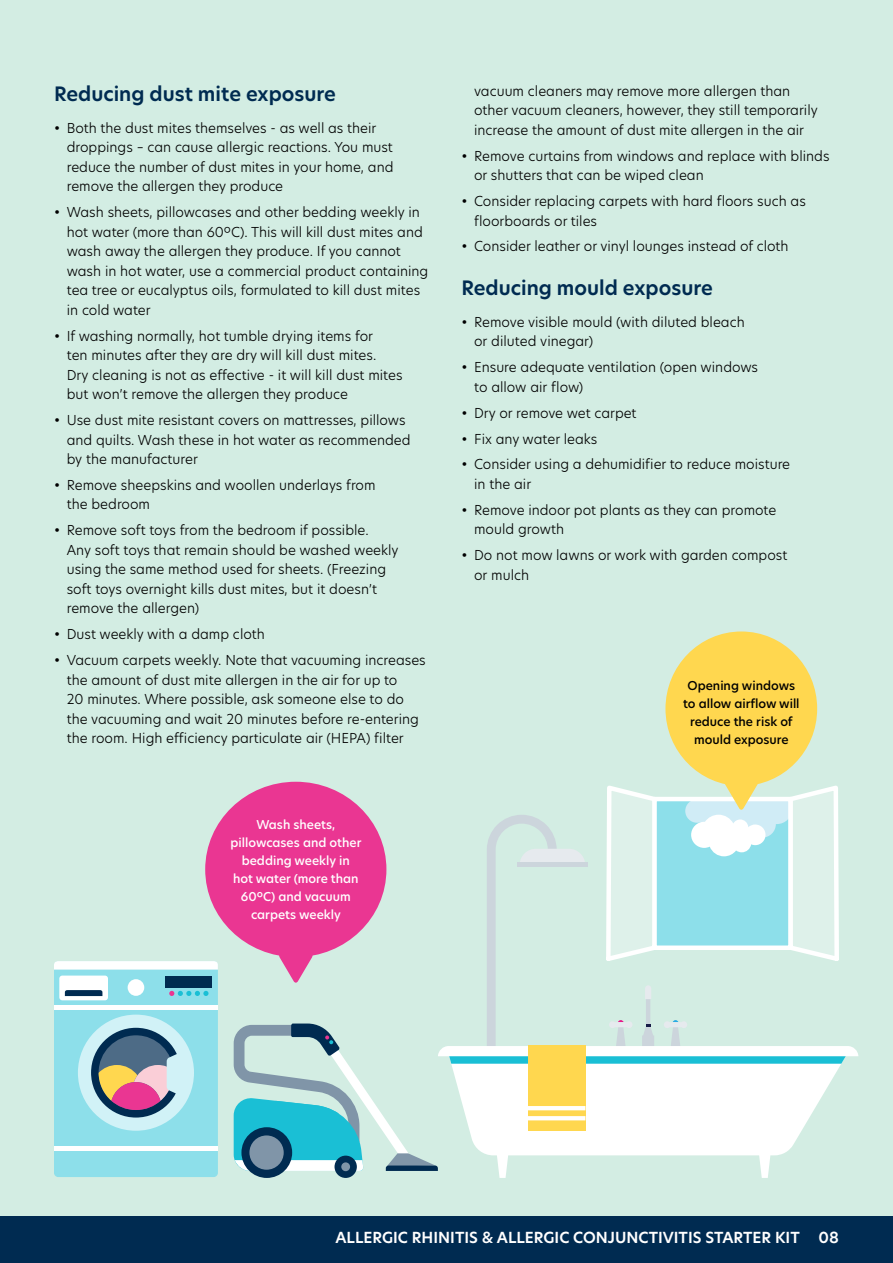
<style>
.page{position:relative;width:893px;height:1263px;background:#fff}
.page>*{position:absolute;margin:0;border:0;box-sizing:border-box;transform-origin:0 0}
.t1{font:600 19.5px "New Hero";color:#002b51}
.t2{font:600 15px "New Hero";color:#fff}
.t3{font:300 13.5px/19.5px "New Hero";color:#000}
.t4{font:500 12px/18px "New Hero";color:#fff;text-align:center}
.t5{font:500 12px/18px "New Hero";color:#000;text-align:center}
</style>
<div class="page">
<div style="left:0;top:0;width:893px;height:1216px;background:#d3ede3"></div>
<div style="left:0;top:1216px;width:893px;height:47px;background:#002b51"></div>
<div style="left:54px;top:961px;width:164px;height:216px;background:#8ddfea;border-radius:4px"></div>
<svg style="left:54px;top:961px;width:164px;height:8px"></svg>
<div style="left:54px;top:1005px;width:164px;height:5px;background:#fff"></div>
<hr style="left:54px;top:1146px;width:164px;height:4px;background:#fff">
<div style="left:78px;top:1014px;width:116px;height:117px;background:#d1f2f7;border-radius:50%"></div>
<div style="left:91px;top:1028px;width:90px;height:89px;background:#002b51;border-radius:50%"></div>
<div style="left:99px;top:1035px;width:74px;height:75px;background:#4d6b86;border-radius:50%"></div>
<svg style="left:99px;top:1051px;width:85px;height:59px"></svg>
<div style="left:59px;top:975px;width:49px;height:25px;background:#fff;border-radius:3px"></div>
<svg style="left:65px;top:990px;width:37px;height:6px"></svg>
<div style="left:128px;top:979px;width:16px;height:17px;background:#fff;border-radius:50%"></div>
<div style="left:166px;top:975px;width:46px;height:12px;background:#002b51"></div>
<svg style="left:169px;top:991px;width:40px;height:5px"></svg>
<div style="left:205px;top:782px;width:181px;height:175px;background:#ea3692;border-radius:50%"></div>
<div style="left:665px;top:631px;width:152px;height:155px;background:#ffd74f;border-radius:50%"></div>
<svg style="left:234px;top:757px;width:624px;height:421px"></svg>
<h1 class="t1" style="left:54px;top:80px;width:283px">Reducing dust mite exposure</h1>
<p class="t3" style="left:67px;top:118px;width:328px;text-indent:-13px">• Both the dust mites themselves - as well as their droppings – can cause allergic reactions. You must reduce the number of dust mites in your home, and remove the allergen they produce</p>
<p class="t3" style="left:67px;top:202px;width:363px;text-indent:-13px">• Wash sheets, pillowcases and other bedding weekly in hot water (more than 60ºC). This will kill dust mites and wash away the allergen they produce. If you cannot wash in hot water, use a commercial product containing tea tree or eucalyptus oils, formulated to kill dust mites in cold water</p>
<p class="t3" style="left:67px;top:326px;width:337px;text-indent:-13px">• If washing normally, hot tumble drying items for<br>ten minutes after they are dry will kill dust mites.<br>Dry cleaning is not as effective - it will kill dust mites but won’t remove the allergen they produce</p>
<p class="t3" style="left:67px;top:410px;width:345px;text-indent:-13px">• Use dust mite resistant covers on mattresses, pillows and quilts. Wash these in hot water as recommended by the manufacturer</p>
<p class="t3" style="left:67px;top:475px;width:310px;text-indent:-13px">• Remove sheepskins and woollen underlays from the bedroom</p>
<p class="t3" style="left:67px;top:520px;width:333px;text-indent:-13px">• Remove soft toys from the bedroom if possible.<br>Any soft toys that remain should be washed weekly using the same method used for sheets. (Freezing soft toys overnight kills dust mites, but it doesn’t remove the allergen)</p>
<p class="t3" style="left:54px;top:624px;width:212px">• Dust weekly with a damp cloth</p>
<p class="t3" style="left:67px;top:650px;width:361px;text-indent:-13px">• Vacuum carpets weekly. Note that vacuuming increases the amount of dust mite allergen in the air for up to<br>20 minutes. Where possible, ask someone else to do the vacuuming and wait 20 minutes before re-entering the room. High efficiency particulate air (HEPA) filter</p>
<p class="t4" style="left:231px;top:815px;width:132px">Wash sheets, pillowcases and other bedding weekly in hot water (more than<br>60ºC) and vacuum carpets weekly</p>
<p class="t3" style="left:474px;top:81px;width:345px">vacuum cleaners may remove more allergen than other vacuum cleaners, however, they still temporarily increase the amount of dust mite allergen in the air</p>
<p class="t3" style="left:474px;top:146px;width:357px;text-indent:-13px">• Remove curtains from windows and replace with blinds or shutters that can be wiped clean</p>
<p class="t3" style="left:474px;top:191px;width:333px;text-indent:-13px">• Consider replacing carpets with hard floors such as floorboards or tiles</p>
<p class="t3" style="left:461px;top:236px;width:329px">• Consider leather or vinyl lounges instead of cloth</p>
<h1 class="t1" style="left:461px;top:274px;width:253px">Reducing mould exposure</h1>
<p class="t3" style="left:474px;top:312px;width:272px;text-indent:-13px">• Remove visible mould (with diluted bleach or diluted vinegar)</p>
<p class="t3" style="left:474px;top:357px;width:285px;text-indent:-13px">• Ensure adequate ventilation (open windows to allow air flow)</p>
<p class="t3" style="left:461px;top:403px;width:177px">• Dry or remove wet carpet</p>
<p class="t3" style="left:461px;top:428px;width:137px">• Fix any water leaks</p>
<p class="t3" style="left:474px;top:454px;width:318px;text-indent:-13px">• Consider using a dehumidifier to reduce moisture in the air</p>
<p class="t3" style="left:474px;top:500px;width:304px;text-indent:-13px">• Remove indoor pot plants as they can promote mould growth</p>
<p class="t3" style="left:474px;top:545px;width:315px;text-indent:-13px">• Do not mow lawns or work with garden compost or mulch</p>
<p class="t5" style="left:683px;top:676px;width:118px">Opening windows to allow airflow will reduce the risk of mould exposure</p>
<p class="t2" style="left:335px;top:1227px;width:466px">ALLERGIC RHINITIS &amp; ALLERGIC CONJUNCTIVITIS STARTER KIT</p>
<p class="t2" style="left:819px;top:1227px;width:22px">08</p>
</div>
